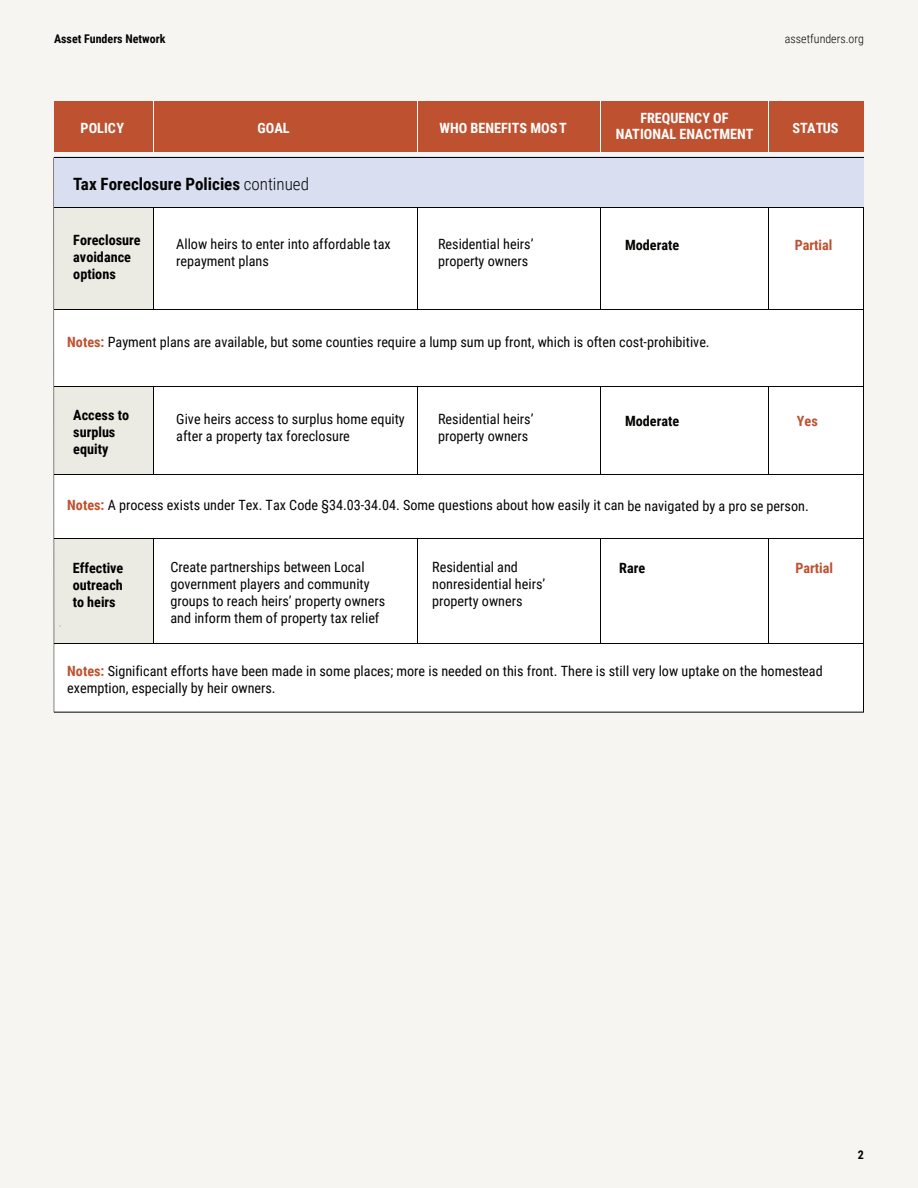
<style>
.page{position:relative;width:918px;height:1188px;background:#f6f5f2}
.page>*{position:absolute;margin:0;border:0;box-sizing:border-box;transform-origin:0 0}
.t1{font:700 16.95px "Roboto Condensed";color:#040503}
.t2{font:14.1px/17px "Roboto Condensed";color:#040503}
.t3{font:700 14.1px/17px "Roboto Condensed";color:#000}
.t4{font:700 14.1px/15.6px "Roboto Condensed";color:#fff;text-align:center}
.t5{font:700 14.1px "Roboto Condensed";color:#040503}
.t6{font:700 14.1px "Roboto Condensed";color:#be512f}
.t7{font:700 12px "Roboto Condensed";color:#040503}
.t8{font:300 12px "Roboto Condensed";color:#040503}
.t9{font:700 12px "Roboto Condensed";color:#000}
.s1{font-weight:300}
.s2{font-weight:700;color:#be512f}
</style>
<div class="page">
<div style="left:54px;top:167px;width:810px;height:545px;background:#fff"></div>
<hr style="left:863px;top:158px;width:1px;height:554px;background:#040503">
<div style="left:54px;top:538px;width:100px;height:106px;background:#ebeae3"></div>
<div style="left:54px;top:387px;width:100px;height:87px;background:#ebeae3"></div>
<div style="left:54px;top:207px;width:100px;height:103px;background:#ebeae3"></div>
<div style="left:54px;top:157px;width:809px;height:50px;background:#d9def0"></div>
<hr style="left:54px;top:157px;width:809px;height:1px;background:#040503">
<hr style="left:54px;top:207px;width:809px;height:1px;background:#040503">
<hr style="left:54px;top:310px;width:809px;height:1px;background:#040503">
<hr style="left:54px;top:387px;width:809px;height:1px;background:#040503">
<hr style="left:54px;top:643px;width:809px;height:1px;background:#040503">
<hr style="left:54px;top:538px;width:809px;height:1px;background:#040503">
<hr style="left:54px;top:474px;width:809px;height:1px;background:#040503">
<hr style="left:153px;top:207px;width:1px;height:103px;background:#040503">
<hr style="left:153px;top:387px;width:1px;height:87px;background:#040503">
<hr style="left:153px;top:539px;width:1px;height:105px;background:#040503">
<hr style="left:418px;top:207px;width:1px;height:103px;background:#040503">
<hr style="left:418px;top:387px;width:1px;height:87px;background:#040503">
<hr style="left:418px;top:539px;width:1px;height:105px;background:#040503">
<hr style="left:600px;top:207px;width:1px;height:102px;background:#040503">
<hr style="left:600px;top:387px;width:1px;height:87px;background:#040503">
<hr style="left:600px;top:539px;width:1px;height:105px;background:#040503">
<hr style="left:769px;top:207px;width:1px;height:103px;background:#040503">
<hr style="left:769px;top:539px;width:1px;height:105px;background:#040503">
<hr style="left:769px;top:387px;width:1px;height:87px;background:#040503">
<div style="left:54px;top:101px;width:809px;height:50px;background:#be512f"></div>
<hr style="left:153px;top:101px;width:1px;height:50px;background:#fff">
<hr style="left:417px;top:101px;width:1px;height:50px;background:#fff">
<hr style="left:600px;top:101px;width:1px;height:50px;background:#fff">
<hr style="left:768px;top:101px;width:1px;height:50px;background:#fff">
<hr style="left:54px;top:157px;width:1px;height:555px;background:#040503">
<hr style="left:54px;top:712px;width:810px;height:1px;background:#000">
<p class="t7" style="left:54px;top:31px;width:113px">Asset Funders Network</p>
<p class="t8" style="left:785px;top:31px;width:81px">assetfunders.org</p>
<p class="t4" style="left:81px;top:119px;width:45px">POLICY</p>
<p class="t4" style="left:616px;top:110px;width:139px">FREQUENCY OF<br>NATIONAL ENACTMENT</p>
<p class="t4" style="left:258px;top:119px;width:34px">GOAL</p>
<p class="t4" style="left:439px;top:119px;width:129px">WHO BENEFITS MOST</p>
<p class="t4" style="left:792px;top:119px;width:48px">STATUS</p>
<p class="t1" style="left:73px;top:172px;width:237px">Tax Foreclosure Policies <span class="s1">continued</span></p>
<p class="t3" style="left:73px;top:231px;width:69px">Foreclosure avoidance options</p>
<p class="t2" style="left:176px;top:235px;width:216px">Allow heirs to enter into affordable tax repayment plans</p>
<p class="t2" style="left:438px;top:235px;width:97px">Residential heirs’</p>
<p class="t5" style="left:625px;top:235px;width:56px">Moderate</p>
<p class="t2" style="left:438px;top:252px;width:92px">property owners</p>
<p class="t6" style="left:795px;top:235px;width:39px">Partial</p>
<p class="t2" style="left:67px;top:333px;width:644px"><span class="s2">Notes:</span> Payment plans are available, but some counties require a lump sum up front, which is often cost-prohibitive.</p>
<p class="t3" style="left:73px;top:406px;width:57px">Access to surplus equity</p>
<p class="t2" style="left:176px;top:410px;width:230px">Give heirs access to surplus home equity after a property tax foreclosure</p>
<p class="t2" style="left:438px;top:410px;width:97px">Residential heirs’</p>
<p class="t5" style="left:625px;top:411px;width:56px">Moderate</p>
<p class="t2" style="left:438px;top:427px;width:92px">property owners</p>
<p class="t6" style="left:797px;top:411px;width:23px">Yes</p>
<p class="t2" style="left:67px;top:496px;width:743px"><span class="s2">Notes:</span> A process exists under Tex. Tax Code §34.03-34.04. Some questions about how easily it can be navigated by a pro se person.</p>
<p class="t3" style="left:73px;top:559px;width:52px;text-align:justify">Effective outreach to heirs</p>
<p class="t2" style="left:170px;top:558px;width:216px">Create partnerships between Local government players and community groups to reach heirs’ property owners and inform them of property tax relief</p>
<p class="t2" style="left:432px;top:558px;width:87px">Residential and</p>
<p class="t5" style="left:619px;top:558px;width:28px">Rare</p>
<p class="t2" style="left:432px;top:575px;width:115px">nonresidential heirs’ property owners</p>
<p class="t6" style="left:795px;top:558px;width:39px">Partial</p>
<p class="t2" style="left:67px;top:662px;width:757px"><span class="s2">Notes:</span> Significant efforts have been made in some places; more is needed on this front. There is still very low uptake on the homestead exemption, especially by heir owners.</p>
<p class="t9" style="left:858px;top:1146px;width:8px">2</p>
</div>
